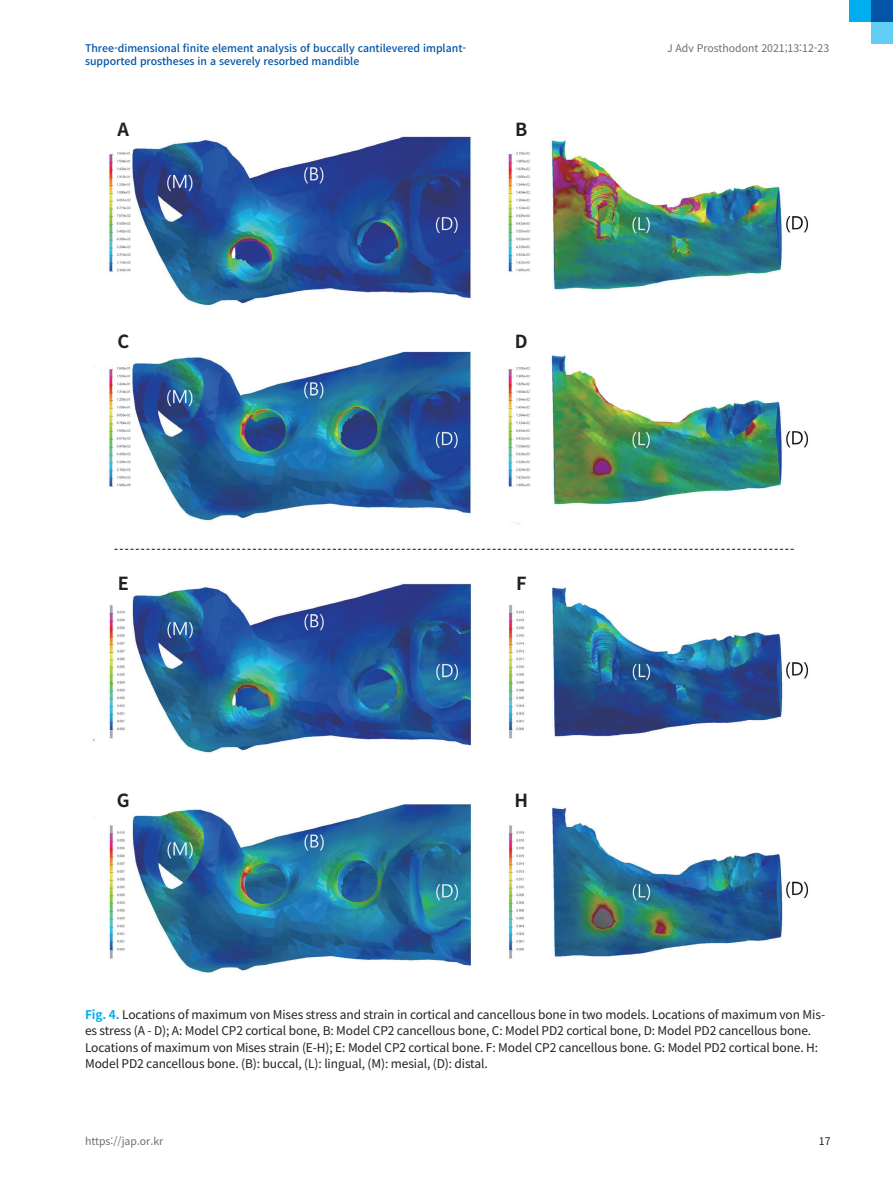
<style>
.page{position:relative;width:893px;height:1191px;background:#fff}
.page>*{position:absolute;margin:0;border:0;box-sizing:border-box;transform-origin:0 0}
.t1{font:700 18px "Noto Sans CJ Kkr";color:#231f20}
.t2{font:12px/16.5px "Noto Sans CJ Kkr";letter-spacing:-.01em;color:#231f20}
.t3{font:500 10.5px/13.5px "Noto Sans CJ Kkr";color:#0154a6}
.t4{font:10.5px "Noto Sans CJ Kkr";color:#6c6d70}
.t5{font:10.5px "Noto Sans CJ Kkr";color:#231f20}
.s1{font-weight:700;color:#00aeef}
</style>
<div class="page">
<div style="left:871px;top:22px;width:22px;height:22px;background:#62cdf5"></div>
<div style="left:849px;top:0;width:22px;height:22px;background:#00aeef"></div>
<div style="left:871px;top:0;width:22px;height:22px;background:#0154a6"></div>
<img style="left:93px;top:136px;width:715px;height:837px">
<p class="t3" style="left:85px;top:41px;width:383px">Three-dimensional finite element analysis of buccally cantilevered implant&shy;supported prostheses in a severely resorbed mandible</p>
<p class="t4" style="left:667px;top:42px;width:164px">J Adv Prosthodont 2021;13:12-23</p>
<h1 class="t1" style="left:118px;top:119px;width:13px">A</h1>
<h1 class="t1" style="left:515px;top:119px;width:14px">B</h1>
<h1 class="t1" style="left:117px;top:331px;width:13px">C</h1>
<h1 class="t1" style="left:515px;top:331px;width:14px">D</h1>
<h1 class="t1" style="left:118px;top:573px;width:13px">E</h1>
<h1 class="t1" style="left:516px;top:573px;width:12px">F</h1>
<h1 class="t1" style="left:117px;top:789px;width:14px">G</h1>
<h1 class="t1" style="left:514px;top:789px;width:15px">H</h1>
<p class="t2" style="left:85px;top:1006px;width:742px"><span class="s1">Fig. 4.</span> Locations of maximum von Mises stress and strain in cortical and cancellous bone in two models. Locations of maximum von Mis&shy;es stress (A - D); A: Model CP2 cortical bone, B: Model CP2 cancellous bone, C: Model PD2 cortical bone, D: Model PD2 cancellous bone.<br>Locations of maximum von Mises strain (E-H); E: Model CP2 cortical bone. F: Model CP2 cancellous bone. G: Model PD2 cortical bone. H:<br>Model PD2 cancellous bone. (B): buccal, (L): lingual, (M): mesial, (D): distal.</p>
<p class="t4" style="left:85px;top:1135px;width:80px">https://jap.or.kr</p>
<p class="t5" style="left:819px;top:1135px;width:13px">17</p>
</div>
